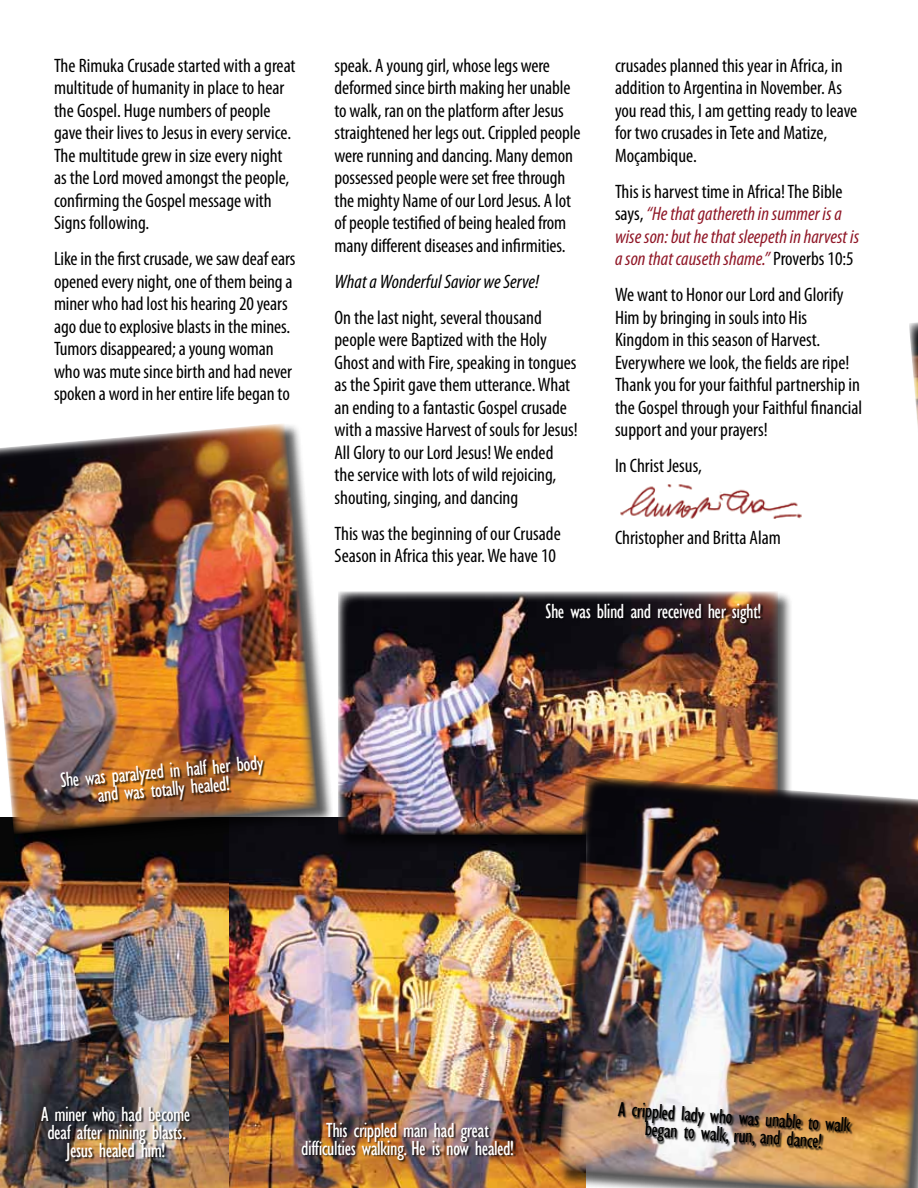
<style>
.page{position:relative;width:918px;height:1188px;background:#fff}
.page>*{position:absolute;margin:0;border:0;box-sizing:border-box;transform-origin:0 0}
.t1{font:condensed 21px/18px "Gill Sans";letter-spacing:-.025em;color:#fff;text-align:center}
.t2{font:condensed 21px/18px "Gill Sans";color:#000;text-align:center}
.t3{font:condensed 19.5px/22.5px "Myriad Pro";color:#000}
.t4{font:italic condensed 19.5px/22.5px "Myriad Pro";color:#901727}
.t5{font:italic condensed 19.5px "Myriad Pro";color:#000}
.s1{font-style:normal;color:#000}
</style>
<div class="page">
<img style="left:0;top:818px;width:557px;height:370px">
<img style="left:909px;top:322px;width:9px;height:105px">
<div style="left:337px;top:591px;width:457px;height:259px;background:#000;opacity:.65"></div>
<img style="left:338px;top:592px;width:440px;height:243px">
<img style="left:558px;top:776px;width:360px;height:412px">
<div style="left:41px;top:1107px;width:151px;height:57px;background:#000;opacity:.75"></div>
<div style="left:302px;top:1123px;width:214px;height:40px;background:#000;opacity:.75"></div>
<div style="left:618px;top:1102px;width:236px;height:49px;background:#000;opacity:.75"></div>
<div style="left:547px;top:605px;width:216px;height:21px;background:#000;opacity:.75"></div>
<div style="left:0;top:422px;width:333px;height:427px;background:#000;opacity:.65"></div>
<img style="left:0;top:423px;width:319px;height:412px">
<div style="left:61px;top:755px;width:205px;height:50px;background:#000;opacity:.75"></div>
<img style="left:620px;top:484px;width:182px;height:35px">
<p class="t3" style="left:54px;top:54px;width:243px">The Rimuka Crusade started with a great multitude of humanity in place to hear the Gospel. Huge numbers of people gave their lives to Jesus in every service.<br>The multitude grew in size every night as the Lord moved amongst the people, confirming the Gospel message with Signs following.</p>
<p class="t3" style="left:54px;top:247px;width:243px">Like in the first crusade, we saw deaf ears opened every night, one of them being a miner who had lost his hearing 20 years ago due to explosive blasts in the mines.<br>Tumors disappeared; a young woman who was mute since birth and had never spoken a word in her entire life began to</p>
<p class="t3" style="left:335px;top:54px;width:247px">speak. A young girl, whose legs were deformed since birth making her unable to walk, ran on the platform after Jesus straightened her legs out. Crippled people were running and dancing. Many demon possessed people were set free through the mighty Name of our Lord Jesus. A lot of people testified of being healed from many different diseases and infirmities.</p>
<p class="t5" style="left:335px;top:269px;width:206px">What a Wonderful Savior we Serve!</p>
<p class="t3" style="left:335px;top:306px;width:245px">On the last night, several thousand people were Baptized with the Holy Ghost and with Fire, speaking in tongues as the Spirit gave them utterance. What an ending to a fantastic Gospel crusade with a massive Harvest of souls for Jesus!<br>All Glory to our Lord Jesus! We ended the service with lots of wild rejoicing, shouting, singing, and dancing</p>
<p class="t3" style="left:335px;top:522px;width:228px">This was the beginning of our Crusade<br>Season in Africa this year. We have 10</p>
<p class="t3" style="left:615px;top:54px;width:244px">crusades planned this year in Africa, in addition to Argentina in November. As you read this, I am getting ready to leave for two crusades in Tete and Matize, Moçambique.</p>
<p class="t4" style="left:615px;top:180px;width:246px"><span class="s1">This is harvest time in Africa! The Bible says,</span> “He that gathereth in summer is a wise son: but he that sleepeth in harvest is a son that causeth shame.” <span class="s1">Proverbs 10:5</span></p>
<p class="t3" style="left:615px;top:283px;width:249px">We want to Honor our Lord and Glorify Him by bringing in souls into His Kingdom in this season of Harvest.<br>Everywhere we look, the fields are ripe!<br>Thank you for your faithful partnership in the Gospel through your Faithful financial support and your prayers!</p>
<p class="t3" style="left:615px;top:454px;width:88px">In Christ Jesus,</p>
<p class="t3" style="left:615px;top:526px;width:167px">Christopher and Britta Alam</p>
<p class="t1" style="left:546px;top:602px;width:217px">She was blind and received her sight!</p>
<p class="t1" style="left:60px;top:771px;width:205px;rotate:-5deg">She was paralyzed in half her body and was totally healed!</p>
<p class="t1" style="left:41px;top:1105px;width:151px">A miner who had become deaf after mining blasts.<br>Jesus healed him!</p>
<p class="t1" style="left:301px;top:1121px;width:214px">This crippled man had great difficulties walking. He is now healed!</p>
<p class="t2" style="left:619px;top:1100px;width:234px;rotate:4deg">A crippled lady who was unable to walk began to walk, run, and dance!</p>
</div>
